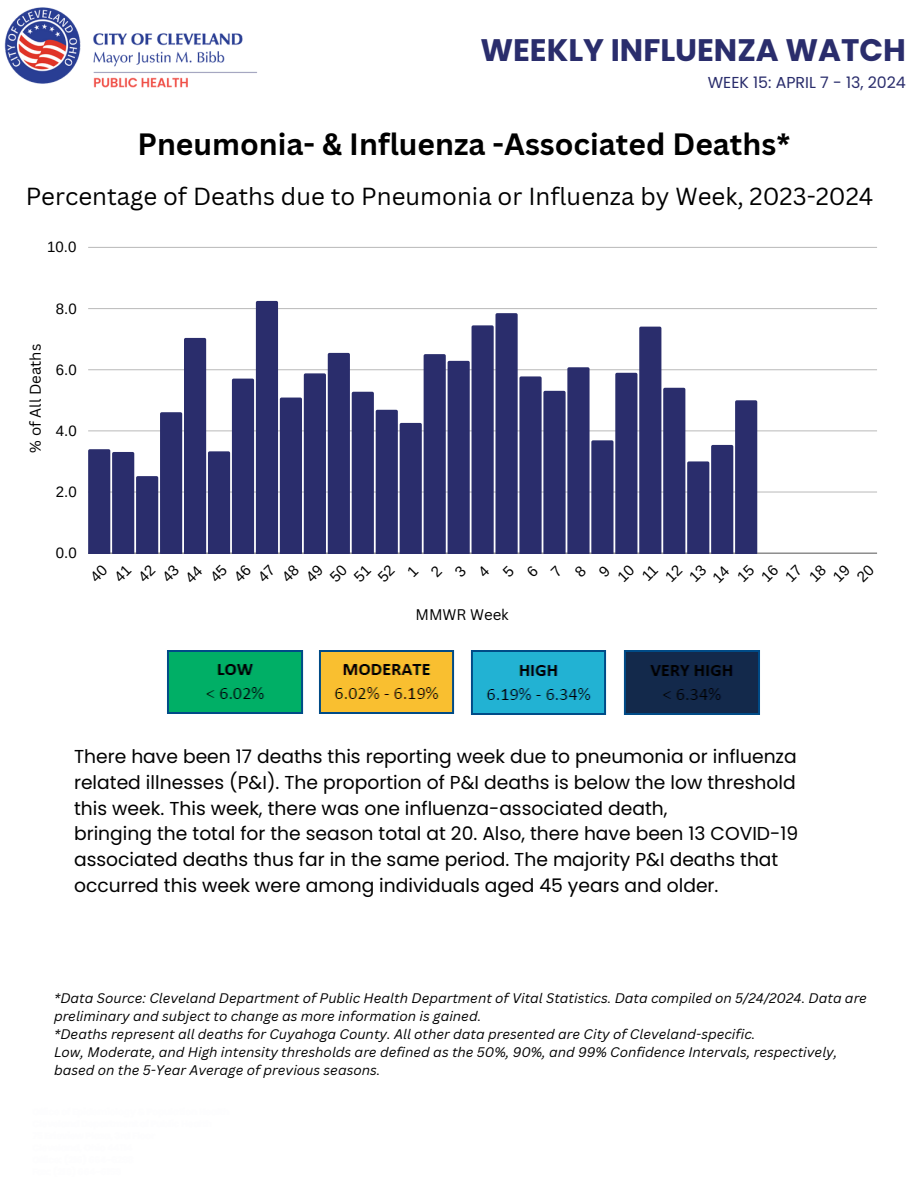
<style>
.page{position:relative;width:918px;height:1188px;background:#fff}
.page>*{position:absolute;margin:0;border:0;box-sizing:border-box;transform-origin:0 0}
.t1{font:700 31.2px "Poppins";color:#2a2d6c}
.t2{font:700 30px "Canva Sans";color:#000}
.t3{font:24px "Canva Sans";color:#000}
.t4{font:18.75px/25.8px "Poppins";color:#000}
.t5{font:15.9px "Poppins";color:#2a2d6c}
.t6{font:15px/16.8px "Arimo";color:#000}
.t7{font:15px "Canva Sans";color:#000}
.t8{font:italic 13.5px/18px "Canva Sans";color:#000}
</style>
<div class="page">
<hr style="left:88px;top:553px;width:789px;height:1px;background:#000;opacity:.6">
<hr style="left:88px;top:491px;width:789px;height:2px;background:#dadada">
<hr style="left:88px;top:430px;width:789px;height:1px;background:#d3d3d3">
<hr style="left:88px;top:369px;width:789px;height:1px;background:#cacaca">
<hr style="left:88px;top:308px;width:789px;height:1px;background:#c0c0c0">
<hr style="left:88px;top:247px;width:789px;height:1px;background:#c0c0c0">
<svg style="left:88px;top:301px;width:669px;height:252px"></svg>
<img style="left:167px;top:650px;width:593px;height:65px">
<img style="left:4px;top:7px;width:253px;height:81px">
<p class="t1" style="left:480px;top:28px;width:427px">WEEKLY INFLUENZA WATCH</p>
<p class="t5" style="left:708px;top:71px;width:200px">WEEK 15: APRIL 7 - 13, 2024</p>
<p class="t2" style="left:138px;top:123px;width:654px">Pneumonia- &amp; Influenza -Associated Deaths*</p>
<p class="t3" style="left:26px;top:179px;width:849px">Percentage of Deaths due to Pneumonia or Influenza by Week, 2023-2024</p>
<p class="t6" style="left:47px;top:239px;width:31px">10.0</p>
<p class="t7" style="left:25px;top:453px;width:110px;rotate:-90deg">% of All Deaths</p>
<p class="t6" style="left:56px;top:300px;width:22px">8.0</p>
<p class="t6" style="left:56px;top:361px;width:22px">6.0</p>
<p class="t6" style="left:56px;top:422px;width:22px">4.0</p>
<p class="t6" style="left:56px;top:483px;width:22px">2.0</p>
<p class="t6" style="left:56px;top:545px;width:22px">0.0</p>
<p class="t6" style="left:170px;top:562px;width:18px;text-indent:-16px;rotate:-45deg">43<br>44</p>
<p class="t6" style="left:697px;top:562px;width:18px;text-indent:-16px;rotate:-45deg">13<br>14</p>
<p class="t7" style="left:415px;top:604px;width:95px">MMWR Week</p>
<h6 class="t4" style="left:74px;top:744px;width:726px">There have been 17 deaths this reporting week due to pneumonia or influenza related illnesses (P&amp;I). The proportion of P&amp;I deaths is below the low threshold this week. This week, there was one influenza-associated death,<br>bringing the total for the season total at 20. Also, there have been 13 COVID-19 associated deaths thus far in the same period. The majority P&amp;I deaths that occurred this week were among individuals aged 45 years and older.</h6>
<h3 class="t8" style="left:54px;top:988px;width:815px">*Data Source: Cleveland Department of Public Health Department of Vital Statistics. Data compiled on 5/24/2024. Data are preliminary and subject to change as more information is gained.<br>*Deaths represent all deaths for Cuyahoga County. All other data presented are City of Cleveland-specific.<br>Low, Moderate, and High intensity thresholds are defined as the 50%, 90%, and 99% Confidence Intervals, respectively, based on the 5-Year Average of previous seasons.</h3>
</div>
